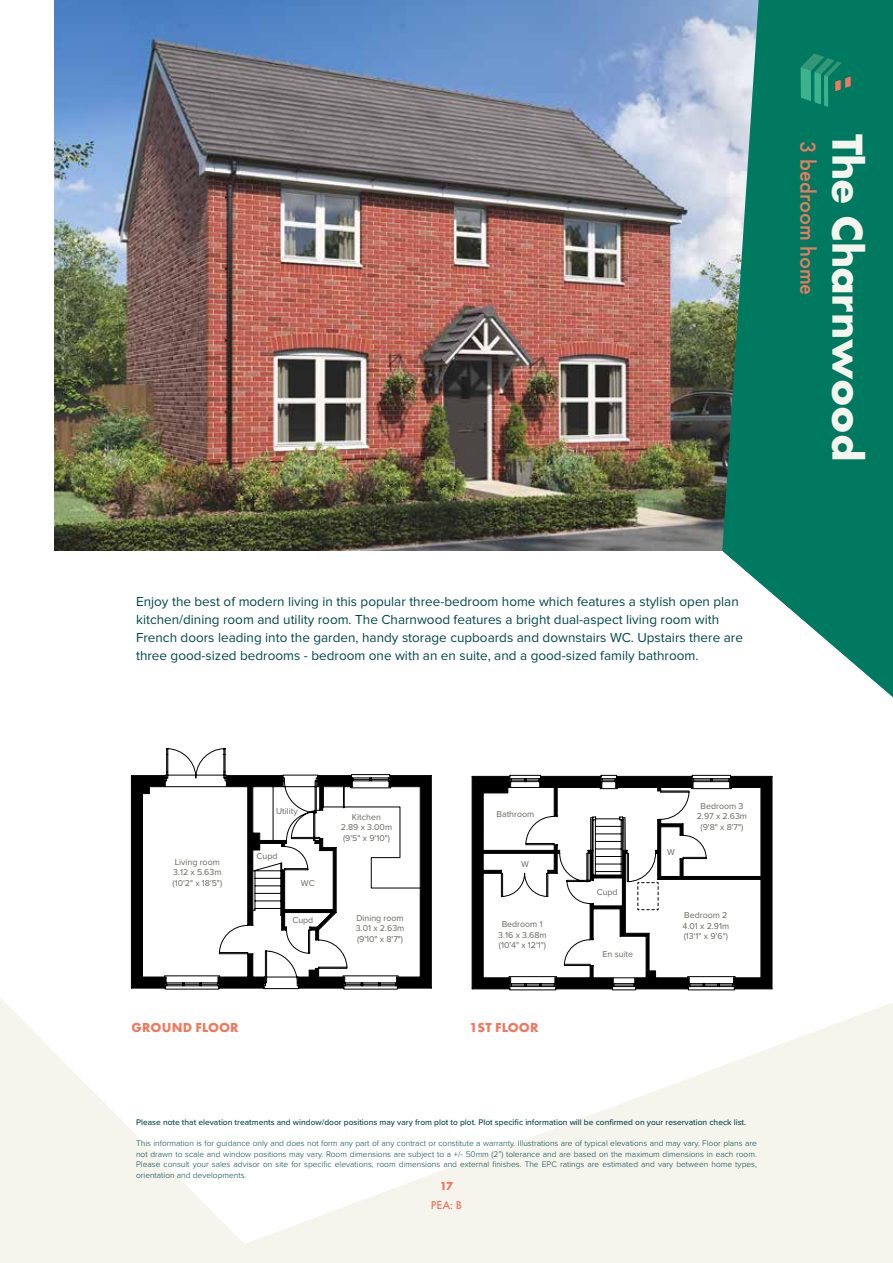
<style>
.page{position:relative;width:893px;height:1263px;background:#fff}
.page>*{position:absolute;margin:0;border:0;box-sizing:border-box;transform-origin:0 0}
.t1{font:700 45px "Futura PT";color:#f5f5ee}
.t2{font:500 22.5px "Futura PT";color:#ef795f}
.t3{font:13.5px/18px "Proxima Nova";color:#00474a}
.t4{font:700 13.5px "Futura PT";letter-spacing:.01em;color:#ef795f}
.t5{font:500 12px "Futura PT";color:#ef795f}
.t6{font:700 12px "Futura PT";color:#ef795f}
.t7{font:8.85px/10.6px "Proxima Nova";color:#65685e}
.t8{font:300 8.4px/10.5px "Proxima Nova";color:#00474a;text-align:justify}
.t9{font:500 8.4px "Proxima Nova";color:#00474a}
</style>
<div class="page">
<svg style="left:0;top:998px;width:893px;height:265px;fill:#f5f5ee"></svg>
<img style="left:54px;top:0;width:668px;height:551px">
<svg style="left:722px;top:0;width:171px;height:697px;background:#2b8d7a"></svg>
<svg style="left:131px;top:748px;width:301px;height:241px"></svg>
<svg style="left:142px;top:786px;width:279px;height:200px"></svg>
<svg style="left:472px;top:775px;width:300px;height:215px"></svg>
<svg style="left:801px;top:54px;width:49px;height:53px;background:#1f8b6e"></svg>
<p class="t3" style="left:136px;top:593px;width:608px">Enjoy the best of modern living in this popular three-bedroom home which features a stylish open plan kitchen/dining room and utility room. The Charnwood features a bright dual-aspect living room with French doors leading into the garden, handy storage cupboards and downstairs WC. Upstairs there are three good-sized bedrooms - bedroom one with an en suite, and a good-sized family bathroom.</p>
<h2 class="t2" style="left:822px;top:141px;width:155px;rotate:90deg">3 bedroom home</h2>
<h1 class="t1" style="left:876px;top:134px;width:330px;rotate:90deg">The Charnwood</h1>
<p class="t7" style="left:175px;top:856px;width:47px">Living room</p>
<p class="t7" style="left:172px;top:867px;width:51px">3.12 x 5.63m (10'2" x 18'5")</p>
<p class="t7" style="left:276px;top:806px;width:23px">Utility</p>
<p class="t7" style="left:257px;top:851px;width:22px">Cupd</p>
<p class="t7" style="left:301px;top:878px;width:15px">WC</p>
<p class="t7" style="left:292px;top:915px;width:22px">Cupd</p>
<p class="t7" style="left:352px;top:811px;width:30px">Kitchen</p>
<p class="t7" style="left:341px;top:822px;width:53px">2.89 x 3.00m (9'5" x 9'10")</p>
<p class="t7" style="left:356px;top:913px;width:49px">Dining room</p>
<p class="t7" style="left:356px;top:923px;width:50px">3.01 x 2.63m (9'10" x 8'7")</p>
<p class="t7" style="left:496px;top:809px;width:39px">Bathroom</p>
<p class="t7" style="left:521px;top:858px;width:9px">W</p>
<p class="t7" style="left:597px;top:887px;width:22px">Cupd</p>
<p class="t7" style="left:667px;top:847px;width:9px">W</p>
<p class="t7" style="left:701px;top:800px;width:44px">Bedroom 3</p>
<p class="t7" style="left:697px;top:811px;width:52px;text-align:center">2.97 x 2.63m (9'8" x 8'7")</p>
<p class="t7" style="left:684px;top:910px;width:45px">Bedroom 2</p>
<p class="t7" style="left:502px;top:919px;width:42px">Bedroom 1</p>
<p class="t7" style="left:498px;top:929px;width:50px">3.16 x 3.68m (10'4" x 12'1")</p>
<p class="t7" style="left:682px;top:920px;width:48px">4.01 x 2.91m (13'1" x 9'6")</p>
<p class="t7" style="left:602px;top:949px;width:32px">En suite</p>
<h3 class="t4" style="left:131px;top:1019px;width:109px">GROUND FLOOR</h3>
<h3 class="t4" style="left:469px;top:1018px;width:71px">1ST FLOOR</h3>
<p class="t9" style="left:136px;top:1116px;width:612px">Please note that elevation treatments and window/door positions may vary from plot to plot. Plot specific information will be confirmed on your reservation check list.</p>
<p class="t8" style="left:136px;top:1137px;width:622px">This information is for guidance only and does not form any part of any contract or constitute a warranty. Illustrations are of typical elevations and may vary. Floor plans are not drawn to scale and window positions may vary. Room dimensions are subject to a +/- 50mm (2”) tolerance and are based on the maximum dimensions in each room.<br>Please consult your sales advisor on site for specific elevations, room dimensions and external finishes. The EPC ratings are estimated and vary between home types, orientation and developments.</p>
<h3 class="t5" style="left:431px;top:1198px;width:33px">PEA: B</h3>
<h3 class="t6" style="left:440px;top:1178px;width:15px">17</h3>
</div>
